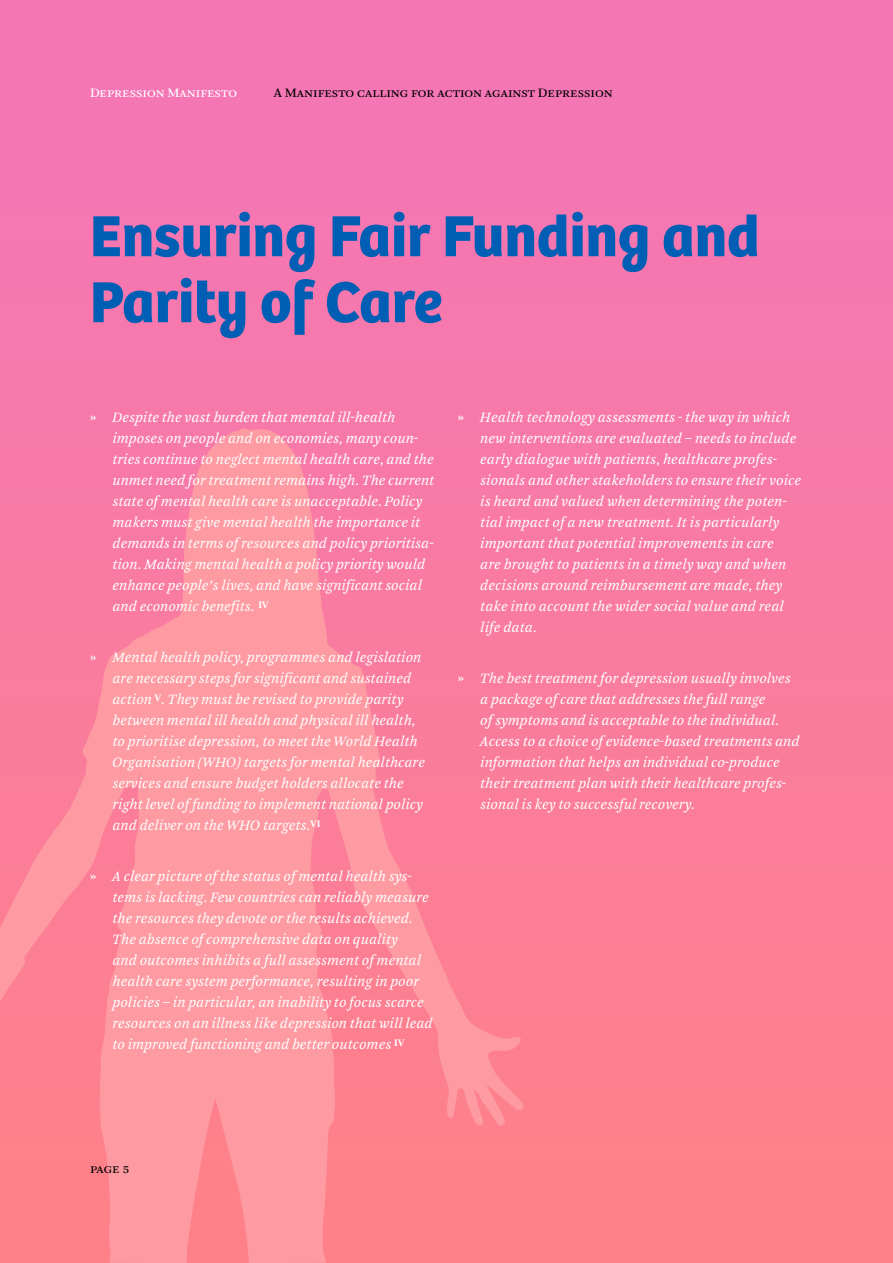
<style>
.page{position:relative;width:893px;height:1263px;background:#fff}
.page>*{position:absolute;margin:0;border:0;box-sizing:border-box;transform-origin:0 0}
.t1{font:700 60px/66px "Bree";color:#005fb4}
.t2{font:italic 15px/21px "Arnhem Blond";color:#fff}
.t3{font:13.5px "Arnhem Small Caps Blond";color:#000}
.t4{font:13.5px "Arnhem Small Caps Blond";color:#fff}
.s1{font-family:"Arnhem Tab";font-weight:900;font-style:normal}
</style>
<div class="page">
<div style="left:0;top:0;width:893px;height:1263px;background:linear-gradient(to bottom,#f475b9,#fe8187)"></div>
<svg style="left:0;top:428px;width:524px;height:835px;background:#fc899c"></svg>
<p class="t4" style="left:90px;top:85px;width:149px">Depression Manifesto</p>
<p class="t3" style="left:274px;top:85px;width:340px">A Manifesto calling for action against Depression</p>
<h1 class="t1" style="left:90px;top:204px;width:671px">Ensuring Fair Funding and<br>Parity of Care</h1>
<p class="t2" style="left:112px;top:407px;width:323px;text-indent:-22px"><span class="s1">»</span> Despite the vast burden that mental ill-health imposes on people and on economies, many coun&shy;tries continue to neglect mental health care, and the unmet need for treatment remains high. The current state of mental health care is unacceptable. Policy makers must give mental health the importance it demands in terms of resources and policy prioritisa&shy;tion. Making mental health a policy priority would enhance people’s lives, and have significant social and economic benefits. <sup>IV</sup></p>
<p class="t2" style="left:112px;top:647px;width:314px;text-indent:-22px"><span class="s1">»</span> Mental health policy, programmes and legislation are necessary steps for significant and sustained action <sup>V</sup>. They must be revised to provide parity between mental ill health and physical ill health, to prioritise depression, to meet the World Health Organisation (WHO) targets for mental healthcare services and ensure budget holders allocate the right level of funding to implement national policy and deliver on the WHO targets.<sup>VI</sup></p>
<p class="t2" style="left:112px;top:866px;width:322px;text-indent:-22px"><span class="s1">»</span> A clear picture of the status of mental health sys&shy;tems is lacking. Few countries can reliably measure the resources they devote or the results achieved.<br>The absence of comprehensive data on quality<br>and outcomes inhibits a full assessment of mental health care system performance, resulting in poor policies – in particular, an inability to focus scarce resources on an illness like depression that will lead to improved functioning and better outcomes <sup>IV</sup></p>
<p class="t2" style="left:480px;top:407px;width:323px;text-indent:-22px"><span class="s1">»</span> Health technology assessments - the way in which new interventions are evaluated – needs to include early dialogue with patients, healthcare profes&shy;sionals and other stakeholders to ensure their voice is heard and valued when determining the poten&shy;tial impact of a new treatment. It is particularly important that potential improvements in care<br>are brought to patients in a timely way and when decisions around reimbursement are made, they take into account the wider social value and real life data.</p>
<p class="t2" style="left:480px;top:668px;width:321px;text-indent:-22px"><span class="s1">»</span> The best treatment for depression usually involves a package of care that addresses the full range<br>of symptoms and is acceptable to the individual.<br>Access to a choice of evidence-based treatments and information that helps an individual co-produce their treatment plan with their healthcare profes&shy;sional is key to successful recovery.</p>
<p class="t3" style="left:90px;top:1161px;width:41px">page 5</p>
</div>
